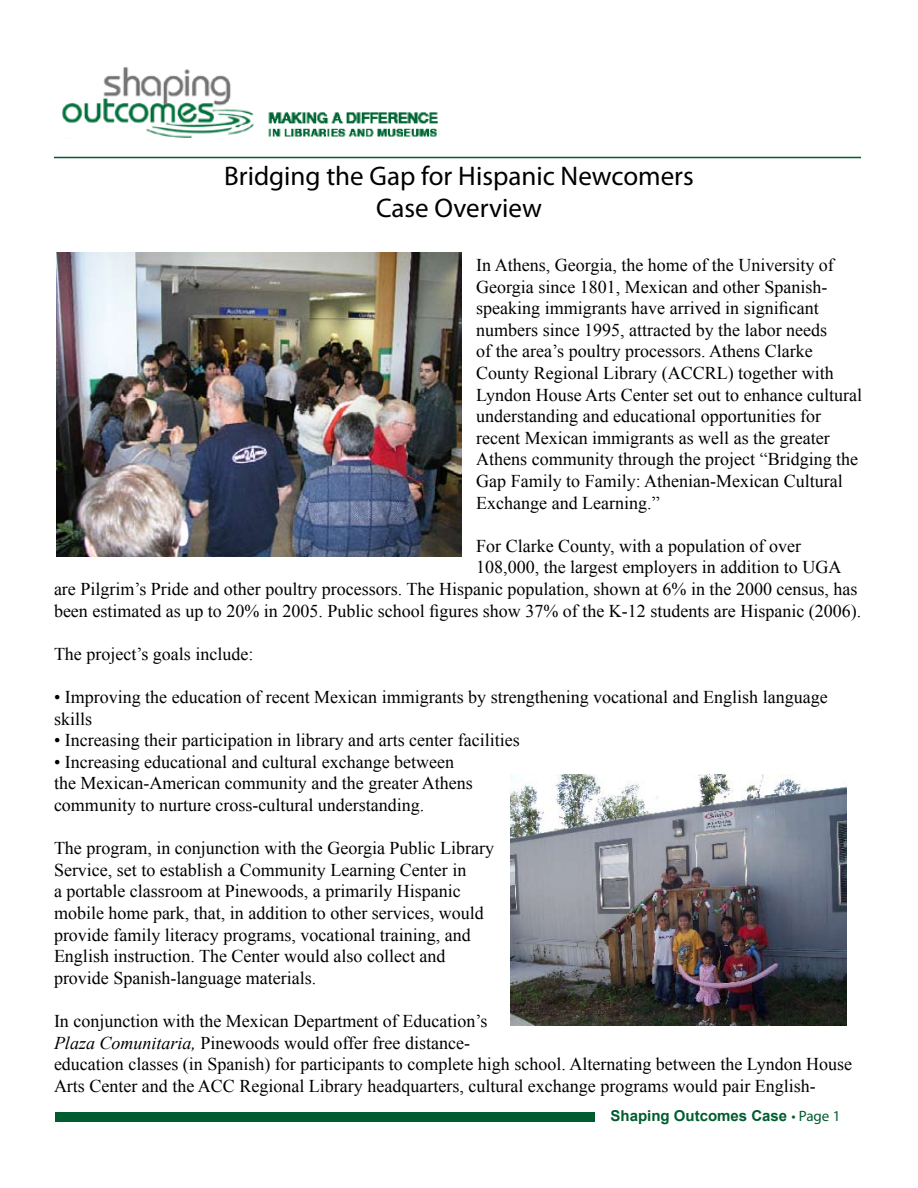
<style>
.page{position:relative;width:918px;height:1188px;background:#fff}
.page>*{position:absolute;margin:0;border:0;box-sizing:border-box;transform-origin:0 0}
.t1{font:27px "Myriad Pro";color:#000}
.t2{font:18px/21.6px "Times New Roman";color:#000}
.master{font:700 15px "Arial";color:#005c2e}
.s1{font-style:italic}
.s2{font-family:"Myriad Pro";font-weight:400}
</style>
<div class="page">
<img style="left:62px;top:67px;width:192px;height:71px">
<img style="left:268px;top:112px;width:170px;height:25px">
<hr style="left:54px;top:157px;width:807px;height:1px;background:#005c2e">
<div style="left:56px;top:1113px;width:540px;height:9px;background:#005c2e"></div>
<img style="left:56px;top:253px;width:405px;height:303px">
<img style="left:511px;top:774px;width:335px;height:252px">
<p class="t1" style="left:224px;top:159px;width:471px">Bridging the Gap for Hispanic Newcomers</p>
<p class="t1" style="left:376px;top:191px;width:167px">Case Overview</p>
<p class="t2" style="left:476px;top:254px;width:387px">In Athens, Georgia, the home of the University of Georgia since 1801, Mexican and other Spanish&shy;speaking immigrants have arrived in significant numbers since 1995, attracted by the labor needs<br>of the area’s poultry processors. Athens Clarke County Regional Library (ACCRL) together with Lyndon House Arts Center set out to enhance cultural understanding and educational opportunities for recent Mexican immigrants as well as the greater Athens community through the project “Bridging the Gap Family to Family: Athenian-Mexican Cultural Exchange and Learning.”</p>
<p class="t2" style="left:476px;top:535px;width:326px">For Clarke County, with a population of over</p>
<p class="t2" style="left:476px;top:556px;width:367px">108,000, the largest employers in addition to UGA</p>
<p class="t2" style="left:54px;top:578px;width:805px">are Pilgrim’s Pride and other poultry processors. The Hispanic population, shown at 6% in the 2000 census, has</p>
<p class="t2" style="left:54px;top:599px;width:809px">been estimated as up to 20% in 2005. Public school figures show 37% of the K-12 students are Hispanic (2006).</p>
<p class="t2" style="left:54px;top:643px;width:201px">The project’s goals include:</p>
<p class="t2" style="left:54px;top:686px;width:775px">• Improving the education of recent Mexican immigrants by strengthening vocational and English language skills</p>
<p class="t2" style="left:54px;top:729px;width:467px">• Increasing their participation in library and arts center facilities</p>
<p class="t2" style="left:54px;top:751px;width:420px">• Increasing educational and cultural exchange between the Mexican-American community and the greater Athens community to nurture cross-cultural understanding.</p>
<p class="t2" style="left:54px;top:837px;width:442px">The program, in conjunction with the Georgia Public Library Service, set to establish a Community Learning Center in<br>a portable classroom at Pinewoods, a primarily Hispanic mobile home park, that, in addition to other services, would provide family literacy programs, vocational training, and English instruction. The Center would also collect and provide Spanish-language materials.</p>
<p class="t2" style="left:54px;top:1010px;width:800px">In conjunction with the Mexican Department of Education’s<br><span class="s1">Plaza Comunitaria,</span> Pinewoods would offer free distance-<br>education classes (in Spanish) for participants to complete high school. Alternating between the Lyndon House Arts Center and the ACC Regional Library headquarters, cultural exchange programs would pair English-</p>
<p class="master" style="left:610px;top:1106px;width:231px">Shaping Outcomes Case <span class="s2">• Page 1</span></p>
</div>
